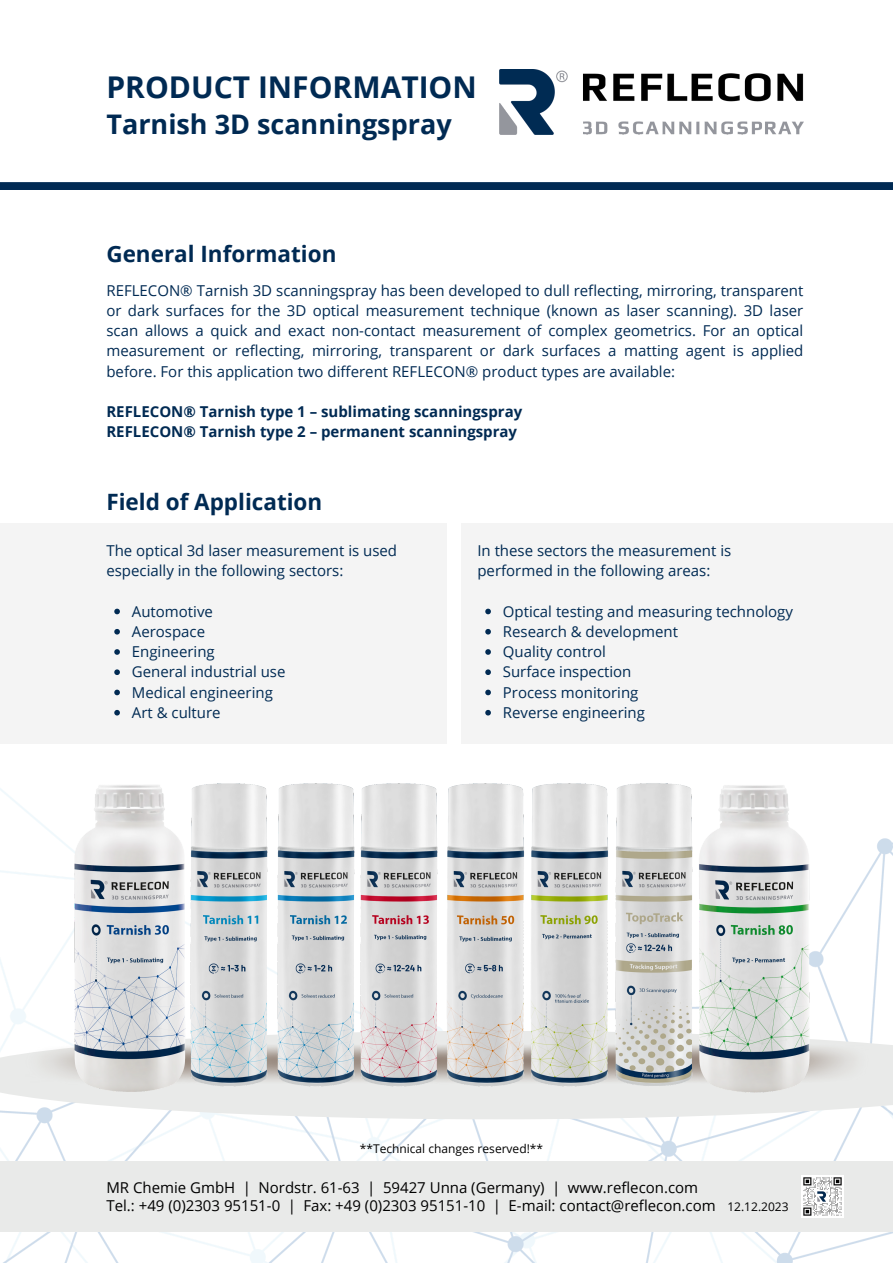
<style>
.page{position:relative;width:893px;height:1264px;background:#fff}
.page>*{position:absolute;margin:0;border:0;box-sizing:border-box;transform-origin:0 0}
.t1{font:700 30px "Open Sans";color:#002a53}
.t2{font:700 27px "Open Sans";color:#002a53}
.t3{font:700 22.5px "Open Sans";color:#002a53}
.t4{font:15px/20.2px "Open Sans";color:#002a53}
.t5{font:15px "Open Sans";color:#000}
.t6{font:700 15px "Open Sans";color:#002a53}
.t7{font:12px "Open Sans";color:#000}
</style>
<div class="page">
<img style="left:0;top:725px;width:892px;height:537px">
<svg style="left:0;top:1030px;width:892px;height:89px;fill:#e9eae9"></svg>
<img style="left:500px;top:69px;width:303px;height:65px">
<div style="left:0;top:182px;width:892px;height:8px;background:#002a53"></div>
<div style="left:0;top:1161px;width:892px;height:70px;background:#e9eae9"></div>
<img style="left:801px;top:1175px;width:42px;height:42px">
<div style="left:0;top:524px;width:446px;height:220px;background:#f4f4f4"></div>
<div style="left:460px;top:524px;width:432px;height:220px;background:#f4f4f4"></div>
<svg style="left:114px;top:608px;width:6px;height:6px"></svg>
<svg style="left:114px;top:629px;width:6px;height:5px"></svg>
<svg style="left:114px;top:649px;width:6px;height:5px"></svg>
<svg style="left:114px;top:669px;width:6px;height:6px"></svg>
<svg style="left:114px;top:689px;width:6px;height:6px"></svg>
<svg style="left:114px;top:710px;width:6px;height:5px"></svg>
<svg style="left:485px;top:608px;width:6px;height:6px"></svg>
<svg style="left:485px;top:629px;width:6px;height:5px"></svg>
<svg style="left:485px;top:649px;width:6px;height:5px"></svg>
<svg style="left:485px;top:669px;width:6px;height:6px"></svg>
<svg style="left:485px;top:689px;width:6px;height:6px"></svg>
<svg style="left:485px;top:710px;width:6px;height:5px"></svg>
<img style="left:24px;top:1043px;width:41px;height:41px">
<img style="left:818px;top:1043px;width:51px;height:41px">
<img style="left:194px;top:774px;width:71px;height:318px">
<img style="left:265px;top:774px;width:84px;height:318px">
<img style="left:448px;top:774px;width:71px;height:318px">
<img style="left:65px;top:769px;width:129px;height:341px">
<img style="left:519px;top:774px;width:84px;height:318px">
<img style="left:603px;top:774px;width:87px;height:318px">
<img style="left:690px;top:769px;width:128px;height:341px">
<img style="left:349px;top:774px;width:99px;height:318px">
<p class="t1" style="left:106px;top:66px;width:372px">PRODUCT INFORMATION</p>
<p class="t2" style="left:106px;top:105px;width:347px">Tarnish 3D scanningspray</p>
<p class="t3" style="left:106px;top:237px;width:231px">General Information</p>
<p class="t4" style="left:106px;top:280px;width:698px;text-align:justify">REFLECON® Tarnish 3D scanningspray has been developed to dull reflecting, mirroring, transparent or dark surfaces for the 3D optical measurement technique (known as laser scanning). 3D laser scan allows a quick and exact non-contact measurement of complex geometrics. For an optical measurement or reflecting, mirroring, transparent or dark surfaces a matting agent is applied before. For this application two different REFLECON® product types are available:</p>
<p class="t6" style="left:106px;top:401px;width:417px">REFLECON® Tarnish type 1 – sublimating scanningspray</p>
<p class="t6" style="left:106px;top:421px;width:412px">REFLECON® Tarnish type 2 – permanent scanningspray</p>
<p class="t3" style="left:106px;top:485px;width:217px">Field of Application</p>
<p class="t4" style="left:106px;top:540px;width:292px">The optical 3d laser measurement is used especially in the following sectors:</p>
<p class="t4" style="left:132px;top:600px;width:82px">Automotive</p>
<p class="t4" style="left:132px;top:621px;width:75px">Aerospace</p>
<p class="t4" style="left:132px;top:641px;width:84px">Engineering</p>
<p class="t4" style="left:132px;top:661px;width:155px">General industrial use</p>
<p class="t4" style="left:132px;top:681px;width:142px">Medical engineering</p>
<p class="t4" style="left:132px;top:701px;width:90px">Art &amp; culture</p>
<p class="t4" style="left:477px;top:540px;width:255px">In these sectors the measurement is performed in the following areas:</p>
<p class="t4" style="left:503px;top:600px;width:291px">Optical testing and measuring technology</p>
<p class="t4" style="left:503px;top:621px;width:177px">Research &amp; development</p>
<p class="t4" style="left:503px;top:641px;width:105px">Quality control</p>
<p class="t4" style="left:503px;top:661px;width:130px">Surface inspection</p>
<p class="t4" style="left:503px;top:681px;width:137px">Process monitoring</p>
<p class="t4" style="left:503px;top:701px;width:144px">Reverse engineering</p>
<p class="t7" style="left:360px;top:1140px;width:185px">**Technical changes reserved!**</p>
<p class="t5" style="left:106px;top:1177px;width:593px">MR Chemie GmbH | Nordstr. 61-63 | 59427 Unna (Germany) | www.reflecon.com</p>
<p class="t5" style="left:106px;top:1195px;width:610px">Tel.: +49 (0)2303 95151-0 | Fax: +49 (0)2303 95151-10 | E-mail: contact@reflecon.com</p>
<p class="t7" style="left:727px;top:1198px;width:63px">12.12.2023</p>
</div>
